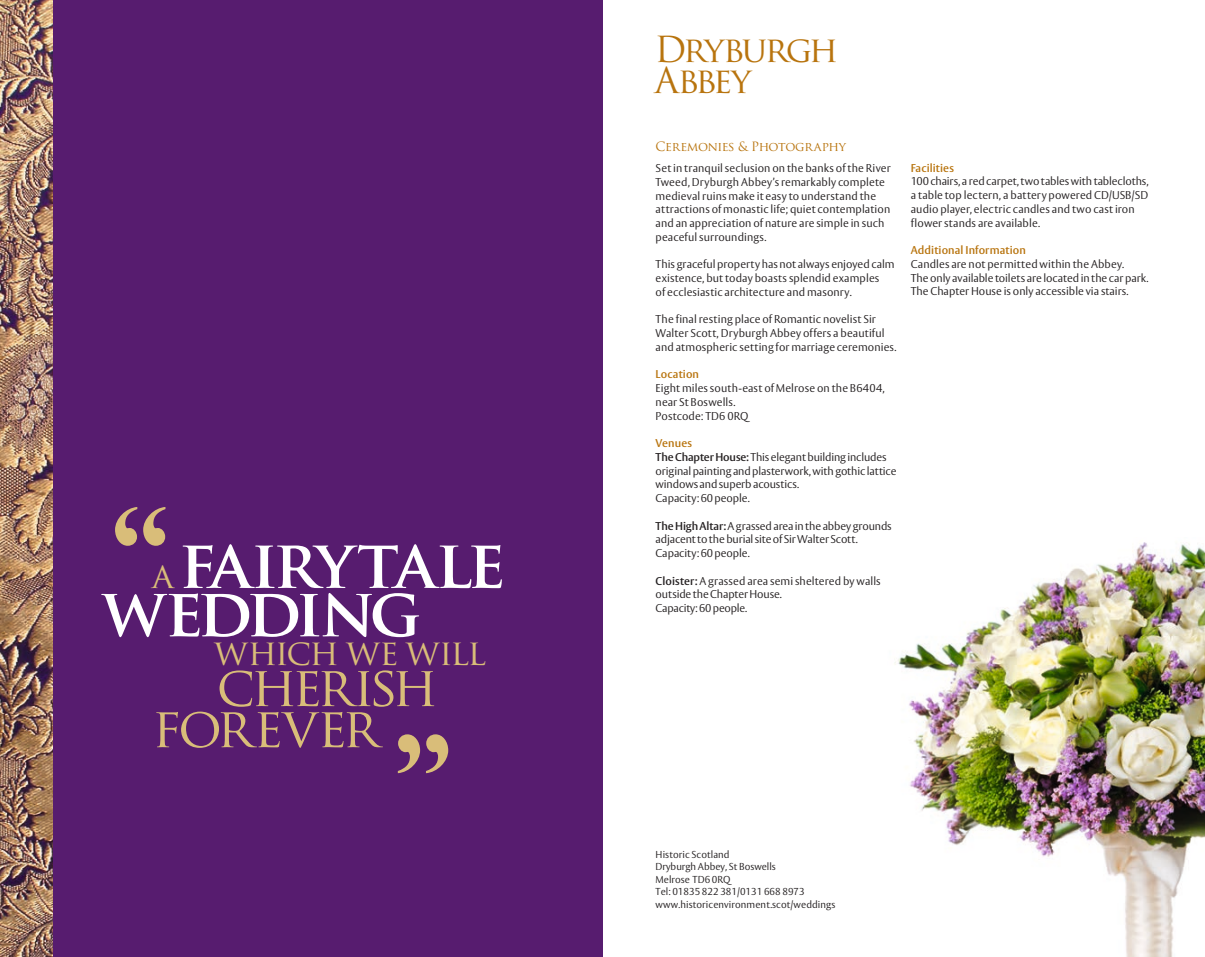
<style>
.page{position:relative;width:1205px;height:957px;background:#fff}
.page>*{position:absolute;margin:0;border:0;box-sizing:border-box;transform-origin:0 0}
.t1{font:700 66.12px/48.4px "Trajan Pro";letter-spacing:-.065em;color:#fff}
.t2{font:54.5px "Trajan Pro";letter-spacing:-.035em;color:#d9bd79}
.t3{font:54.5px "Trajan Pro";letter-spacing:-.075em;color:#d9bd79}
.t4{font:35px/31.2px "Trajan Pro";letter-spacing:-.075em;color:#b8740e}
.t5{font:35px "Trajan Pro";letter-spacing:-.05em;color:#d9bd79}
.t6{font:12.5px "Trajan Pro";letter-spacing:-.035em;color:#b8740e}
.t7{font:300 11.25px/13.8px "HS Vesta";letter-spacing:.005em;color:#231f20}
.t8{font:600 11.25px "HS Vesta";letter-spacing:.01em;color:#b8740e}
.t9{font:300 10px/12.5px "HS Vesta";color:#231f20}
.s1{font-weight:400;font-size:35px;color:#d9bd79}
.s2{font-weight:600;color:#b8740e}
.s3{font-weight:600}
</style>
<div class="page">
<img style="left:0;top:0;width:53px;height:957px">
<div style="left:53px;top:0;width:549px;height:957px;background:#571c6f"></div>
<img style="left:894px;top:542px;width:311px;height:415px">
<svg style="left:115px;top:507px;width:50px;height:39px"></svg>
<svg style="left:398px;top:734px;width:50px;height:39px"></svg>
<h1 class="t1" style="left:102px;top:540px;width:405px;text-indent:50px"><span class="s1">a</span> FAIRYTALE<br>WEDDING</h1>
<h3 class="t5" style="left:214px;top:630px;width:273px">which we will</h3>
<h2 class="t3" style="left:216px;top:651px;width:223px">cherish</h2>
<h2 class="t2" style="left:152px;top:692px;width:228px">forever</h2>
<h3 class="t4" style="left:654px;top:33px;width:186px">Dryburgh<br>Abbey</h3>
<p class="t6" style="left:656px;top:139px;width:192px">Ceremonies &amp; Photography</p>
<p class="t7" style="left:656px;top:162px;width:236px">Set in tranquil seclusion on the banks of the River Tweed, Dryburgh Abbey’s remarkably complete medieval ruins make it easy to understand the attractions of monastic life; quiet contemplation and an appreciation of nature are simple in such peaceful surroundings.</p>
<p class="t7" style="left:656px;top:258px;width:240px">This graceful property has not always enjoyed calm existence, but today boasts splendid examples<br>of ecclesiastic architecture and masonry.</p>
<p class="t7" style="left:656px;top:313px;width:242px">The final resting place of Romantic novelist Sir<br>Walter Scott, Dryburgh Abbey offers a beautiful and atmospheric setting for marriage ceremonies.</p>
<p class="t8" style="left:656px;top:367px;width:45px">Location</p>
<p class="t7" style="left:656px;top:382px;width:231px">Eight miles south-east of Melrose on the B6404, near St Boswells.<br>Postcode: TD6 0RQ</p>
<p class="t7" style="left:656px;top:437px;width:242px"><span class="s2">Venues<br></span><span class="s3">The Chapter House:</span> This elegant buildingincludes original painting and plasterwork, with gothic lattice windows and superb acoustics.<br>Capacity: 60 people.</p>
<p class="t7" style="left:656px;top:519px;width:238px"><span class="s3">The High Altar:</span> Agrassed area inthe abbey grounds adjacent to theburial site of Sir Walter Scott.<br>Capacity: 60 people.</p>
<p class="t7" style="left:656px;top:574px;width:227px"><span class="s3">Cloister:</span> A grassed area semi sheltered by walls outside the Chapter House.<br>Capacity: 60 people.</p>
<p class="t8" style="left:911px;top:161px;width:45px">Facilities</p>
<p class="t7" style="left:911px;top:175px;width:239px">100 chairs, a red carpet, two tables with tablecloths, a table top lectern, a battery powered CD/USB/SD audio player, electric candles and two cast iron flower stands are available.</p>
<p class="t8" style="left:911px;top:243px;width:117px">Additional Information</p>
<p class="t7" style="left:911px;top:258px;width:239px">Candles are not permitted within the Abbey.<br>The only available toilets are located in the car park.<br>The Chapter House is only accessible via stairs.</p>
<p class="t9" style="left:656px;top:848px;width:181px">Historic Scotland<br>Dryburgh Abbey, St Boswells<br>Melrose TD6 0RQ<br>Tel: 01835 822 381/0131 668 8973 www.historicenvironment.scot/weddings</p>
</div>
